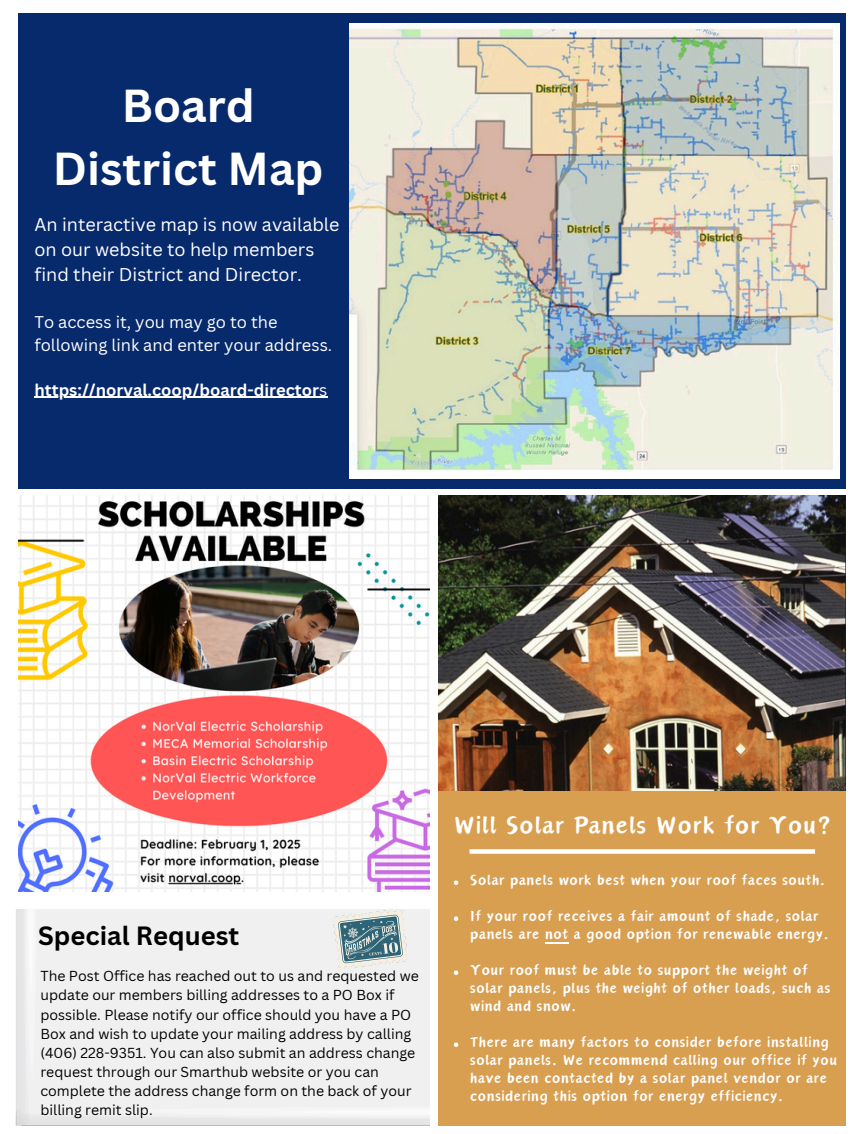
<style>
.page{position:relative;width:864px;height:1134px;background:#fff}
.page>*{position:absolute;margin:0;border:0;box-sizing:border-box;transform-origin:0 0}
.t1{font:700 45px/63px "Canva Sans";color:#fff;text-align:center}
.t2{font:30.9px "Canva Oriental Brush";letter-spacing:.035em;color:#fff}
.t3{font:700 25.65px "Canva Sans";color:#000}
.t4{font:18.3px/18px "Canva Oriental Brush";letter-spacing:.035em;color:#fff}
.t5{font:18px/24.8px "Canva Sans";color:#fff}
.t6{font:16.5px/22.5px "Canva Sans";color:#fff}
.t7{font:700 16.5px "Canva Sans";color:#fff}
.t8{font:14.1px/19.2px "Canva Sans";color:#000}
.s1{font-weight:400}
</style>
<div class="page">
<div style="left:18px;top:13px;width:827px;height:476px;background:#072a6d"></div>
<img style="left:350px;top:24px;width:489px;height:454px">
<img style="left:334px;top:909px;width:73px;height:60px">
<img style="left:18px;top:496px;width:412px;height:396px">
<img style="left:439px;top:496px;width:407px;height:295px">
<hr style="left:34px;top:397px;width:285px;height:1px;background:#fff">
<div style="left:439px;top:791px;width:407px;height:334px;background:#d89f51"></div>
<svg style="left:454px;top:880px;width:4px;height:5px"></svg>
<svg style="left:454px;top:916px;width:4px;height:5px"></svg>
<svg style="left:545px;top:942px;width:24px;height:1px"></svg>
<svg style="left:454px;top:970px;width:4px;height:5px"></svg>
<svg style="left:454px;top:1042px;width:4px;height:5px"></svg>
<div style="left:470px;top:849px;width:345px;height:5px;background:#fff"></div>
<p class="t1" style="left:53px;top:73px;width:272px">Board<br>District Map</p>
<p class="t5" style="left:34px;top:212px;width:307px">An interactive map is now available on our website to help members find their District and Director.</p>
<p class="t6" style="left:34px;top:311px;width:299px">To access it, you may go to the following link and enter your address.</p>
<h3 class="t7" style="left:34px;top:378px;width:294px">https://norval.coop/board-director<span class="s1">s</span></h3>
<p class="t3" style="left:38px;top:917px;width:203px">Special Request</p>
<p class="t8" style="left:40px;top:966px;width:380px">The Post Office has reached out to us and requested we update our members billing addresses to a PO Box if possible. Please notify our office should you have a PO Box and wish to update your mailing address by calling</p>
<p class="t8" style="left:40px;top:1043px;width:376px">(406) 228-9351. You can also submit an address change request through our Smarthub website or you can complete the address change form on the back of your billing remit slip.</p>
<h2 class="t2" style="left:454px;top:812px;width:379px">Will Solar Panels Work for You?</h2>
<p class="t4" style="left:470px;top:872px;width:356px">Solar panels work best when your roof faces south.</p>
<p class="t4" style="left:470px;top:908px;width:360px">If your roof receives a fair amount of shade, solar panels are not a good option for renewable energy.</p>
<p class="t4" style="left:470px;top:962px;width:361px">Your roof must be able to support the weight of solar panels, plus the weight of other loads, such as wind and snow.</p>
<p class="t4" style="left:470px;top:1034px;width:368px">There are many factors to consider before installing solar panels. We recommend calling our office if you have been contacted by a solar panel vendor or are considering this option for energy efficiency.</p>
</div>
